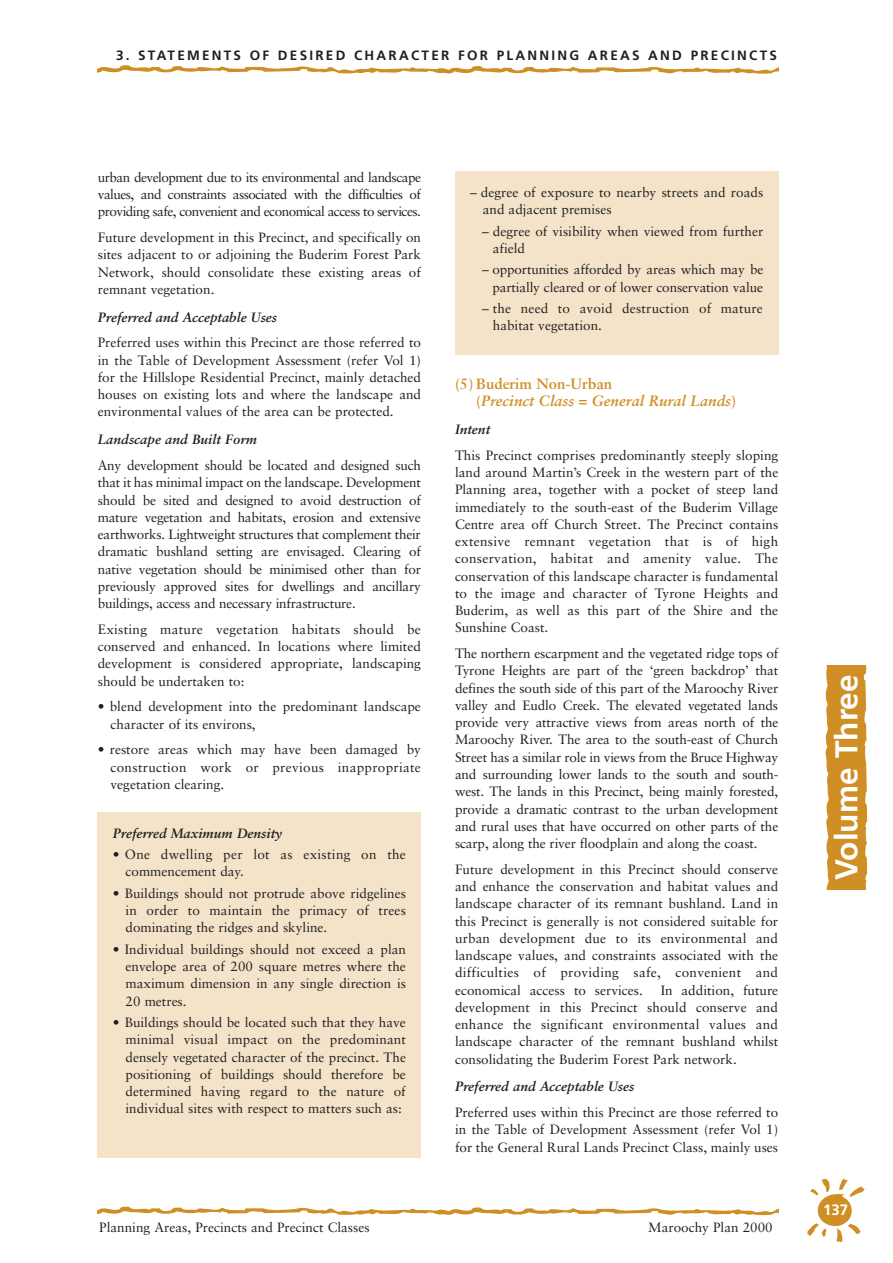
<style>
.page{position:relative;width:893px;height:1263px;background:#fff}
.page>*{position:absolute;margin:0;border:0;box-sizing:border-box;transform-origin:0 0}
.t1{font:700 31.5px "Frutiger";color:#fff}
.t2{font:italic 700 15px/17.2px "Sabon";color:#d08f25}
.t3{font:700 15px "Frutiger";color:#fff}
.t4{font:13.5px/17.2px "Sabon";color:#231f20;text-align:justify}
.t5{font:italic 700 13.5px "Sabon";color:#231f20}
.t6{font:700 13.5px "Frutiger";letter-spacing:.165em;color:#231f20}
.t7{font:13.5px/17.2px "Sabon";letter-spacing:.02em;color:#231f20}
.s1{font-style:normal}
</style>
<div class="page">
<svg style="left:807px;top:1178px;width:57px;height:64px"></svg>
<svg style="left:98px;top:1207px;width:680px;height:8px"></svg>
<svg style="left:98px;top:65px;width:680px;height:9px"></svg>
<svg style="left:825px;top:665px;width:42px;height:225px"></svg>
<div style="left:98px;top:812px;width:323px;height:346px;background:#f4e3c9"></div>
<div style="left:455px;top:171px;width:323px;height:184px;background:#f4e3c9"></div>
<p class="t6" style="left:116px;top:50px;width:662px">3. STATEMENTS OF DESIRED CHARACTER FOR PLANNING AREAS AND PRECINCTS</p>
<p class="t4" style="left:98px;top:169px;width:325px">urban development due to its environmental and landscape values, and constraints associated with the difficulties of providing safe, convenient and economical access to services.</p>
<p class="t4" style="left:98px;top:230px;width:325px">Future development in this Precinct, and specifically on sites adjacent to or adjoining the Buderim Forest Park Network, should consolidate these existing areas of remnant vegetation.</p>
<p class="t5" style="left:98px;top:311px;width:181px">Preferred and Acceptable Uses</p>
<p class="t4" style="left:98px;top:335px;width:325px">Preferred uses within this Precinct are those referred to in the Table of Development Assessment (refer Vol 1) for the Hillslope Residential Precinct, mainly detached houses on existing lots and where the landscape and environmental values of the area can be protected.</p>
<p class="t5" style="left:98px;top:434px;width:161px">Landscape and Built Form</p>
<p class="t4" style="left:98px;top:458px;width:325px">Any development should be located and designed such that it has minimal impact on the landscape. Development should be sited and designed to avoid destruction of mature vegetation and habitats, erosion and extensive earthworks. Lightweight structures that complement their dramatic bushland setting are envisaged. Clearing of native vegetation should be minimised other than for previously approved sites for dwellings and ancillary buildings, access and necessary infrastructure.</p>
<p class="t4" style="left:98px;top:622px;width:325px">Existing mature vegetation habitats should be conserved and enhanced. In locations where limited development is considered appropriate, landscaping should be undertaken to:</p>
<p class="t4" style="left:111px;top:699px;width:312px;text-indent:-13px">• blend development into the predominant landscape character of its environs,</p>
<p class="t4" style="left:111px;top:742px;width:312px;text-indent:-13px">• restore areas which may have been damaged by construction work or previous inappropriate vegetation clearing.</p>
<p class="t5" style="left:113px;top:827px;width:171px">Preferred Maximum Density</p>
<p class="t7" style="left:126px;top:847px;width:282px;text-indent:-13px">• One dwelling per lot as existing on the commencement day.</p>
<p class="t4" style="left:126px;top:886px;width:282px;text-indent:-13px">• Buildings should not protrude above ridgelines in order to maintain the primacy of trees dominating the ridges and skyline.</p>
<p class="t4" style="left:126px;top:942px;width:282px;text-indent:-13px">• Individual buildings should not exceed a plan envelope area of 200 square metres where the maximum dimension in any single direction is 20 metres.</p>
<p class="t4" style="left:126px;top:1015px;width:282px;text-indent:-13px">• Buildings should be located such that they have minimal visual impact on the predominant densely vegetated character of the precinct. The positioning of buildings should therefore be determined having regard to the nature of individual sites with respect to matters such as:</p>
<p class="t4" style="left:483px;top:184px;width:282px;text-indent:-13px">– degree of exposure to nearby streets and roads and adjacent premises</p>
<p class="t4" style="left:493px;top:223px;width:272px;text-indent:-11px">– degree of visibility when viewed from further afield</p>
<p class="t4" style="left:482px;top:262px;width:283px;text-align:right">– opportunities afforded by areas which may be partially cleared or of lower conservation value</p>
<p class="t4" style="left:493px;top:301px;width:272px;text-indent:-11px">– the need to avoid destruction of mature habitat vegetation.</p>
<p class="t2" style="left:476px;top:376px;width:261px;text-indent:-21px"><span class="s1">(5) Buderim Non-Urban<br>(</span>Precinct Class = General Rural Lands<span class="s1">)</span></p>
<p class="t5" style="left:455px;top:424px;width:37px">Intent</p>
<p class="t4" style="left:455px;top:448px;width:325px">This Precinct comprises predominantly steeply sloping land around Martin’s Creek in the western part of the Planning area, together with a pocket of steep land immediately to the south-east of the Buderim Village Centre area off Church Street. The Precinct contains extensive remnant vegetation that is of high conservation, habitat and amenity value. The conservation of this landscape character is fundamental to the image and character of Tyrone Heights and Buderim, as well as this part of the Shire and the Sunshine Coast.</p>
<p class="t4" style="left:455px;top:646px;width:325px">The northern escarpment and the vegetated ridge tops of Tyrone Heights are part of the ‘green backdrop’ that defines the south side of this part of the Maroochy River valley and Eudlo Creek. The elevated vegetated lands provide very attractive views from areas north of the Maroochy River. The area to the south-east of Church Street has a similar role in views from the Bruce Highway and surrounding lower lands to the south and south&shy;west. The lands in this Precinct, being mainly forested, provide a dramatic contrast to the urban development and rural uses that have occurred on other parts of the scarp, along the river floodplain and along the coast.</p>
<p class="t4" style="left:455px;top:861px;width:325px">Future development in this Precinct should conserve and enhance the conservation and habitat values and landscape character of its remnant bushland. Land in this Precinct is generally is not considered suitable for urban development due to its environmental and landscape values, and constraints associated with the difficulties of providing safe, convenient and economical access to services.</p>
<p class="t4" style="left:455px;top:982px;width:325px;text-indent:206px">In addition, future development in this Precinct should conserve and enhance the significant environmental values and landscape character of the remnant bushland whilst consolidating the Buderim Forest Park network.</p>
<p class="t5" style="left:455px;top:1081px;width:181px">Preferred and Acceptable Uses</p>
<p class="t4" style="left:455px;top:1105px;width:325px">Preferred uses within this Precinct are those referred to in the Table of Development Assessment (refer Vol 1) for the General Rural Lands Precinct Class, mainly uses</p>
<p class="t4" style="left:99px;top:1219px;width:272px">Planning Areas, Precincts and Precinct Classes</p>
<p class="t4" style="left:648px;top:1219px;width:126px">Maroochy Plan 2000</p>
<h1 class="t1" style="left:834px;top:880px;width:207px;rotate:-90deg">Volume Three</h1>
<p class="t3" style="left:823px;top:1204px;width:27px">137</p>
</div>
